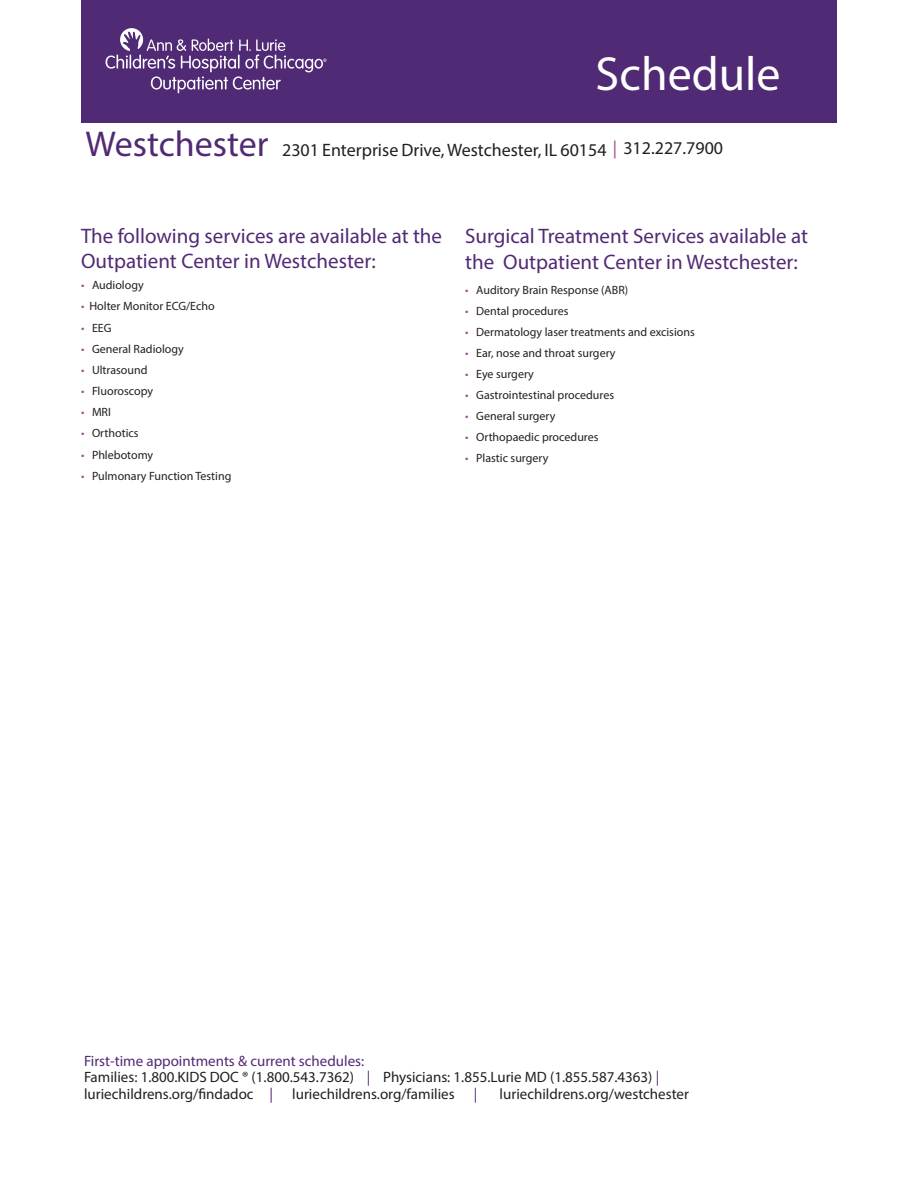
<style>
.page{position:relative;width:918px;height:1188px;background:#fff}
.page>*{position:absolute;margin:0;border:0;box-sizing:border-box;transform-origin:0 0}
.t1{font:48px "Myriad Pro";color:#fff}
.t2{font:21px/25.2px "Myriad Pro";color:#512a75}
.t3{font:18px "Myriad Pro";color:#231f20}
.t4{font:15px "Myriad Pro";color:#231f20}
.t5{font:15px "Myriad Pro";color:#512a75}
.t6{font:12px "Myriad Pro";color:#231f20}
.s1{font-size:36px;color:#512a75}
.s2{color:#9a4c9d}
.s3{color:#512a75}
</style>
<div class="page">
<div style="left:81px;top:0;width:756px;height:122px;background:#512a75"></div>
<svg style="left:106px;top:28px;width:221px;height:65px"></svg>
<h1 class="t1" style="left:596px;top:44px;width:187px">Schedule</h1>
<h3 class="t3" style="left:86px;top:139px;width:639px"><span class="s1">Westchester</span> 2301 Enterprise Drive, Westchester, IL 60154 <span class="s2">|</span> 312.227.7900</h3>
<p class="t2" style="left:81px;top:223px;width:363px">The following services are available at the<br>Outpatient Center in Westchester:</p>
<p class="t6" style="left:81px;top:278px;width:64px"><span class="s2">•</span> Audiology</p>
<p class="t6" style="left:81px;top:299px;width:135px"><span class="s2">•</span> Holter Monitor ECG/Echo</p>
<p class="t6" style="left:81px;top:320px;width:32px"><span class="s2">•</span> EEG</p>
<p class="t6" style="left:81px;top:341px;width:104px"><span class="s2">•</span> General Radiology</p>
<p class="t6" style="left:81px;top:363px;width:68px"><span class="s2">•</span> Ultrasound</p>
<p class="t6" style="left:81px;top:384px;width:74px"><span class="s2">•</span> Fluoroscopy</p>
<p class="t6" style="left:81px;top:405px;width:31px"><span class="s2">•</span> MRI</p>
<p class="t6" style="left:81px;top:426px;width:59px"><span class="s2">•</span> Orthotics</p>
<p class="t6" style="left:81px;top:447px;width:74px"><span class="s2">•</span> Phlebotomy</p>
<p class="t6" style="left:81px;top:468px;width:152px"><span class="s2">•</span> Pulmonary Function Testing</p>
<p class="t2" style="left:465px;top:223px;width:344px">Surgical Treatment Services available at the Outpatient Center in Westchester:</p>
<p class="t6" style="left:465px;top:282px;width:165px"><span class="s2">•</span> Auditory Brain Response (ABR)</p>
<p class="t6" style="left:465px;top:303px;width:105px"><span class="s2">•</span> Dental procedures</p>
<p class="t6" style="left:465px;top:324px;width:231px"><span class="s2">•</span> Dermatology laser treatments and excisions</p>
<p class="t6" style="left:465px;top:345px;width:152px"><span class="s2">•</span> Ear, nose and throat surgery</p>
<p class="t6" style="left:465px;top:366px;width:70px"><span class="s2">•</span> Eye surgery</p>
<p class="t6" style="left:465px;top:387px;width:150px"><span class="s2">•</span> Gastrointestinal procedures</p>
<p class="t6" style="left:465px;top:408px;width:92px"><span class="s2">•</span> General surgery</p>
<p class="t6" style="left:465px;top:429px;width:135px"><span class="s2">•</span> Orthopaedic procedures</p>
<p class="t6" style="left:465px;top:450px;width:85px"><span class="s2">•</span> Plastic surgery</p>
<p class="t5" style="left:84px;top:1052px;width:282px">First-time appointments &amp; current schedules:</p>
<p class="t4" style="left:84px;top:1068px;width:577px">Families: 1.800.KIDS DOC ® (1.800.543.7362) <span class="s3">|</span> Physicians: 1.855.Lurie MD (1.855.587.4363) <span class="s3">|</span></p>
<p class="t4" style="left:84px;top:1085px;width:191px">luriechildrens.org/findadoc <span class="s3">|</span></p>
<p class="t4" style="left:292px;top:1085px;width:164px">luriechildrens.org/families</p>
<p class="t5" style="left:474px;top:1085px;width:5px">|</p>
<p class="t4" style="left:500px;top:1085px;width:191px">luriechildrens.org/westchester</p>
</div>
